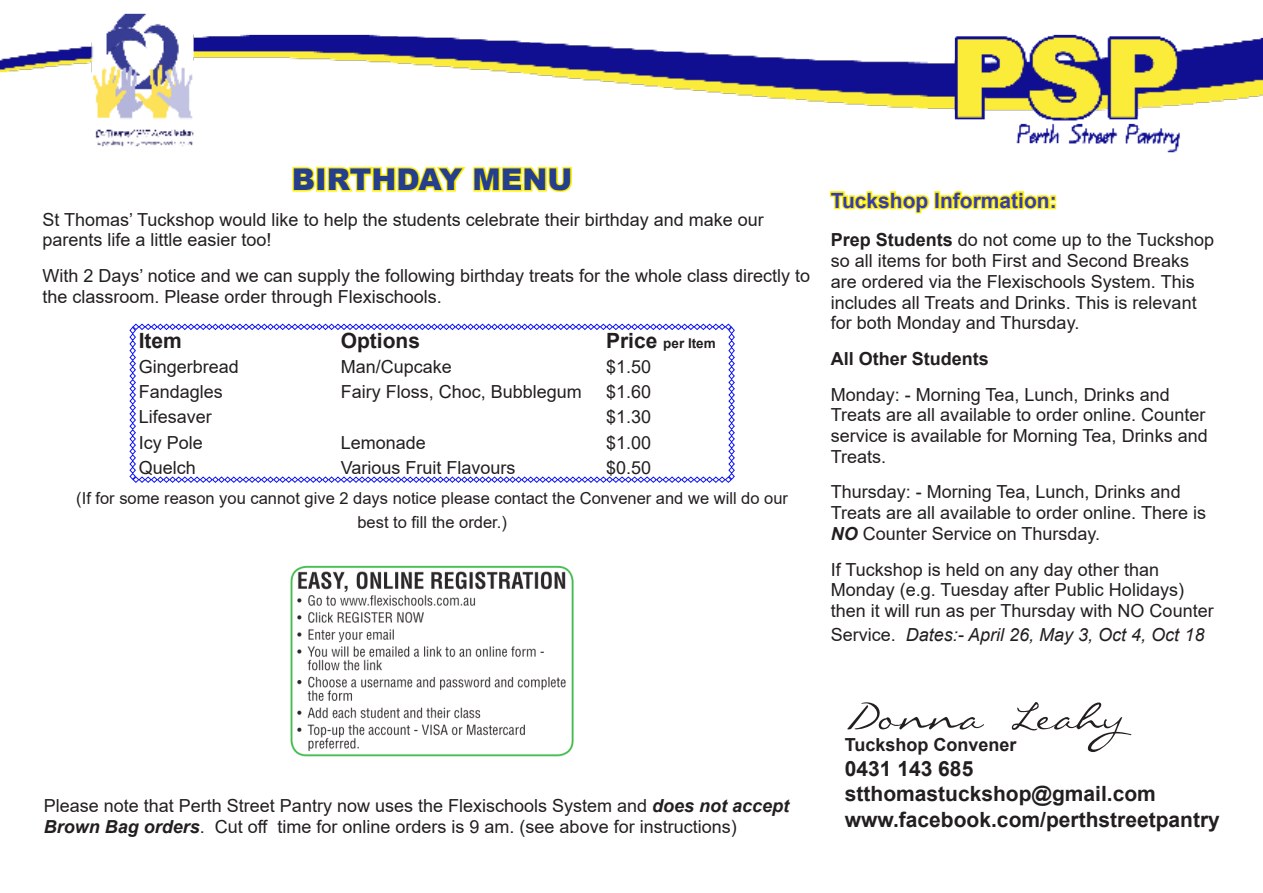
<style>
.page{position:relative;width:1263px;height:893px;background:#fff}
.page>*{position:absolute;margin:0;border:0;box-sizing:border-box;transform-origin:0 0}
.t1{font:54px "Callie Hand";color:#231f20}
.t2{font:900 30px "Arial";color:#253f8e}
.t3{font:700 21px "Arial";color:#231f20}
.t4{font:700 21px "Arial";color:#363cb0}
.Menu_Items{font:18px/20.7px "Arial";color:#231f20}
.t5{font:italic 18px "Arial";color:#231f20}
.t6{font:700 18px "Arial";color:#231f20}
.t7{font:16.5px "Arial";color:#231f20}
.t8{font:700 13.5px "Arial";color:#231f20}
.s1{font-size:21px}
.s2{font-weight:700}
.s3{font-weight:700;font-style:italic}
.s4{font-style:normal}
</style>
<div class="page">
<svg style="left:292px;top:167px;width:24px;height:25px"></svg>
<div style="left:316px;top:167px;width:10px;height:25px;border:3px solid #fff101"></div>
<svg style="left:327px;top:167px;width:245px;height:25px"></svg>
<svg style="left:129px;top:323px;width:606px;height:160px"></svg>
<svg style="left:829px;top:191px;width:101px;height:23px"></svg>
<div style="left:934px;top:191px;width:6px;height:18px;border:3px solid #fff101"></div>
<svg style="left:938px;top:190px;width:118px;height:20px"></svg>
<img style="left:290px;top:565px;width:284px;height:192px">
<img style="left:0;top:13px;width:1263px;height:140px">
<p class="t2" style="left:292px;top:158px;width:282px">BIRTHDAY MENU</p>
<p class="Menu_Items" style="left:43px;top:209px;width:723px">St Thomas’ Tuckshop would like to help the students celebrate their birthday and make our parents life a little easier too!</p>
<p class="Menu_Items" style="left:43px;top:265px;width:769px">With 2 Days’ notice and we can supply the following birthday treats for the whole class directly to the classroom. Please order through Flexischools.</p>
<p class="t3" style="left:139px;top:326px;width:45px">Item</p>
<p class="t3" style="left:341px;top:326px;width:81px">Options</p>
<p class="t8" style="left:606px;top:334px;width:111px"><span class="s1">Price</span> per Item</p>
<p class="Menu_Items" style="left:139px;top:356px;width:102px">Gingerbread</p>
<p class="Menu_Items" style="left:341px;top:356px;width:113px">Man/Cupcake</p>
<p class="Menu_Items" style="left:606px;top:356px;width:47px">$1.50</p>
<p class="Menu_Items" style="left:139px;top:382px;width:86px">Fandagles</p>
<p class="Menu_Items" style="left:341px;top:382px;width:243px">Fairy Floss, Choc, Bubblegum</p>
<p class="Menu_Items" style="left:606px;top:382px;width:47px">$1.60</p>
<p class="Menu_Items" style="left:139px;top:407px;width:75px">Lifesaver</p>
<p class="Menu_Items" style="left:606px;top:407px;width:47px">$1.30</p>
<p class="Menu_Items" style="left:139px;top:432px;width:66px">Icy Pole</p>
<p class="Menu_Items" style="left:341px;top:432px;width:87px">Lemonade</p>
<p class="Menu_Items" style="left:606px;top:432px;width:47px">$1.00</p>
<p class="Menu_Items" style="left:139px;top:457px;width:59px">Quelch</p>
<p class="Menu_Items" style="left:341px;top:457px;width:176px">Various Fruit Flavours</p>
<p class="Menu_Items" style="left:606px;top:457px;width:47px">$0.50</p>
<p class="t7" style="left:76px;top:486px;width:713px">(If for some reason you cannot give 2 days notice please contact the Convener and we will do our</p>
<p class="t7" style="left:357px;top:510px;width:151px">best to fill the order.)</p>
<p class="t4" style="left:831px;top:186px;width:227px">Tuckshop Information:</p>
<p class="Menu_Items" style="left:831px;top:230px;width:385px"><span class="s2">Prep Students</span> do not come up to the Tuckshop so all items for both First and Second Breaks are ordered via the Flexischools System. This includes all Treats and Drinks. This is relevant for both Monday and Thursday.</p>
<p class="t6" style="left:831px;top:346px;width:160px">All Other Students</p>
<p class="Menu_Items" style="left:831px;top:384px;width:378px">Monday: - Morning Tea, Lunch, Drinks and Treats are all available to order online. Counter service is available for Morning Tea, Drinks and Treats.</p>
<p class="Menu_Items" style="left:831px;top:482px;width:377px">Thursday: - Morning Tea, Lunch, Drinks and<br>Treats are all available to order online. There is<br><span class="s3">NO</span> Counter Service on Thursday.</p>
<p class="Menu_Items" style="left:831px;top:559px;width:384px">If Tuckshop is held on any day other than<br>Monday (e.g. Tuesday after Public Holidays) then it will run as per Thursday with NO Counter</p>
<p class="t5" style="left:831px;top:623px;width:375px"><span class="s4">Service.</span> Dates:- April 26, May 3, Oct 4, Oct 18</p>
<p class="Menu_Items" style="left:44px;top:795px;width:747px">Please note that Perth Street Pantry now uses the Flexischools System and <span class="s3">does not accept<br>Brown Bag orders</span>. Cut off time for online orders is 9 am. (see above for instructions)</p>
<p class="t1" style="left:845px;top:697px;width:280px">Donna Leahy</p>
<p class="t6" style="left:845px;top:732px;width:173px">Tuckshop Convener</p>
<p class="t3" style="left:845px;top:754px;width:130px">0431 143 685</p>
<p class="t3" style="left:845px;top:779px;width:313px">stthomastuckshop@gmail.com</p>
<p class="t3" style="left:845px;top:804px;width:376px">www.facebook.com/perthstreetpantry</p>
</div>
